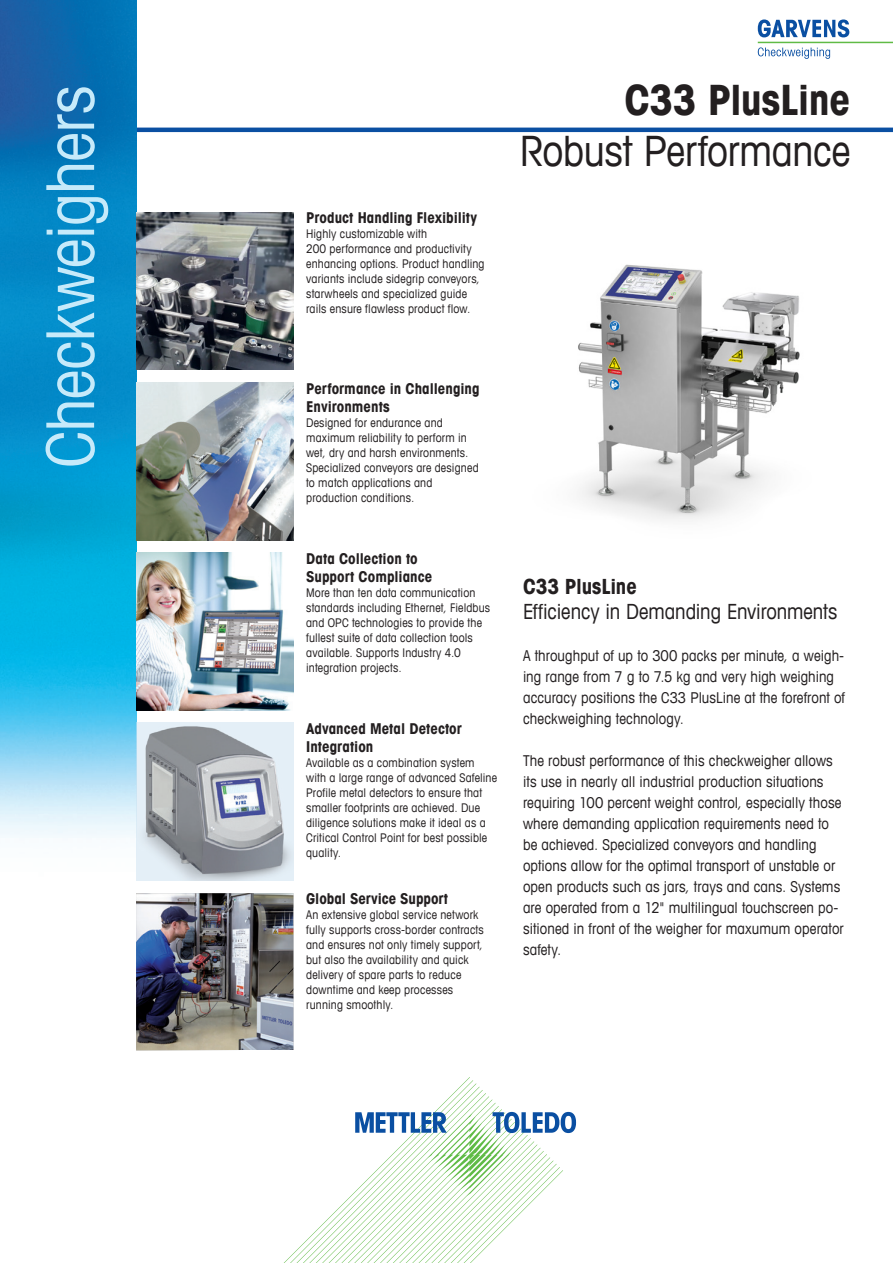
<style>
.page{position:relative;width:893px;height:1263px;background:#fff}
.page>*{position:absolute;margin:0;border:0;box-sizing:border-box;transform-origin:0 0}
.t1{font:condensed 66px "Avant Garde Com";letter-spacing:-.01em;color:#c6eafa}
._1_Title_Bold_28_34{font:condensed 42px "Avant Garde Com";letter-spacing:-.005em;color:#231f20}
._1_Title_Bold_28_34-2{font:700 condensed 42px "Avant Garde Com";letter-spacing:-.01em;color:#231f20}
._4_Subtitle_Book_14{font:condensed 21px "Avant Garde Com";letter-spacing:-.005em;color:#231f20}
._3_Subtitle_Bold_14{font:700 condensed 21px "Avant Garde Com";letter-spacing:-.005em;color:#231f20}
._12_Running_Text_10{font:condensed 15px/21px "Avant Garde Com";letter-spacing:.005em;color:#231f20}
._6_Running_Text_10_1{font:condensed 15px/21px "Avant Garde Com";letter-spacing:.005em;color:#231f20}
._5_Running_Subhead_1{font:700 condensed 15px/18px "Avant Garde Com";color:#231f20}
._8_Captions_8_10{font:condensed 12px/15px "Avant Garde Com";letter-spacing:.015em;color:#231f20}
</style>
<div class="page">
<hr style="left:111px;top:128px;width:782px;height:4px;background:#0a4fa2">
<img style="left:0;top:0;width:136px;height:838px">
<img style="left:136px;top:213px;width:157px;height:157px">
<img style="left:136px;top:383px;width:157px;height:157px">
<img style="left:578px;top:264px;width:222px;height:257px">
<img style="left:136px;top:553px;width:157px;height:157px">
<img style="left:136px;top:723px;width:157px;height:157px">
<img style="left:136px;top:893px;width:157px;height:157px">
<svg style="left:284px;top:1077px;width:292px;height:186px"></svg>
<hr style="left:758px;top:42px;width:135px;height:1px;background:#60bb46">
<svg style="left:758px;top:19px;width:91px;height:18px"></svg>
<svg style="left:758px;top:47px;width:72px;height:12px"></svg>
<p class="t1" style="left:30px;top:468px;width:384px;rotate:-90deg">Checkweighers</p>
<p class="_5_Running_Subhead_1" style="left:306px;top:209px;width:173px">Product Handling Flexibility</p>
<p class="_8_Captions_8_10" style="left:306px;top:226px;width:180px">Highly customizable with<br>200 performance and productivity enhancing options. Product handling variants include sidegrip conveyors, starwheels and specialized guide rails ensure flawless product flow.</p>
<p class="_1_Title_Bold_28_34-2" style="left:624px;top:73px;width:228px">C33 PlusLine</p>
<p class="_1_Title_Bold_28_34" style="left:520px;top:125px;width:332px">Robust Performance</p>
<p class="_5_Running_Subhead_1" style="left:306px;top:379px;width:175px">Performance in Challenging<br>Environments</p>
<p class="_8_Captions_8_10" style="left:306px;top:414px;width:174px">Designed for endurance and maximum reliability to perform in wet, dry and harsh environments.<br>Specialized conveyors are designed to match applications and production conditions.</p>
<p class="_5_Running_Subhead_1" style="left:306px;top:549px;width:128px">Data Collection to<br>Support Compliance</p>
<p class="_8_Captions_8_10" style="left:306px;top:585px;width:186px">More than ten data communication standards including Ethernet, Fieldbus and OPC technologies to provide the fullest suite of data collection tools available. Supports Industry 4.0 integration projects.</p>
<p class="_5_Running_Subhead_1" style="left:306px;top:719px;width:157px">Advanced Metal Detector<br>Integration</p>
<p class="_8_Captions_8_10" style="left:306px;top:755px;width:192px">Available as a combination system with a large range of advanced Safeline Profile metal detectors to ensure that smaller footprints are achieved. Due diligence solutions make it ideal as a Critical Control Point for best possible quality.</p>
<p class="_5_Running_Subhead_1" style="left:306px;top:889px;width:143px">Global Service Support</p>
<p class="_8_Captions_8_10" style="left:306px;top:907px;width:179px">An extensive global service network fully supports cross-border contracts and ensures not only timely support, but also the availability and quick delivery of spare parts to reduce downtime and keep processes running smoothly.</p>
<p class="_3_Subtitle_Bold_14" style="left:523px;top:572px;width:115px">C33 PlusLine</p>
<p class="_4_Subtitle_Book_14" style="left:523px;top:598px;width:316px">Efficiency in Demanding Environments</p>
<p class="_6_Running_Text_10_1" style="left:523px;top:645px;width:323px">A throughput of up to 300 packs per minute, a weigh&shy;ing range from 7 g to 7.5 kg and very high weighing accuracy positions the C33 PlusLine at the forefront of checkweighing technology.</p>
<p class="_12_Running_Text_10" style="left:523px;top:750px;width:322px">The robust performance of this checkweigher allows its use in nearly all industrial production situations requiring 100 percent weight control, especially those where demanding application requirements need to be achieved. Specialized conveyors and handling options allow for the optimal transport of unstable or open products such as jars, trays and cans. Systems are operated from a 12" multilingual touchscreen po&shy;sitioned in front of the weigher for maxumum operator safety.</p>
</div>
